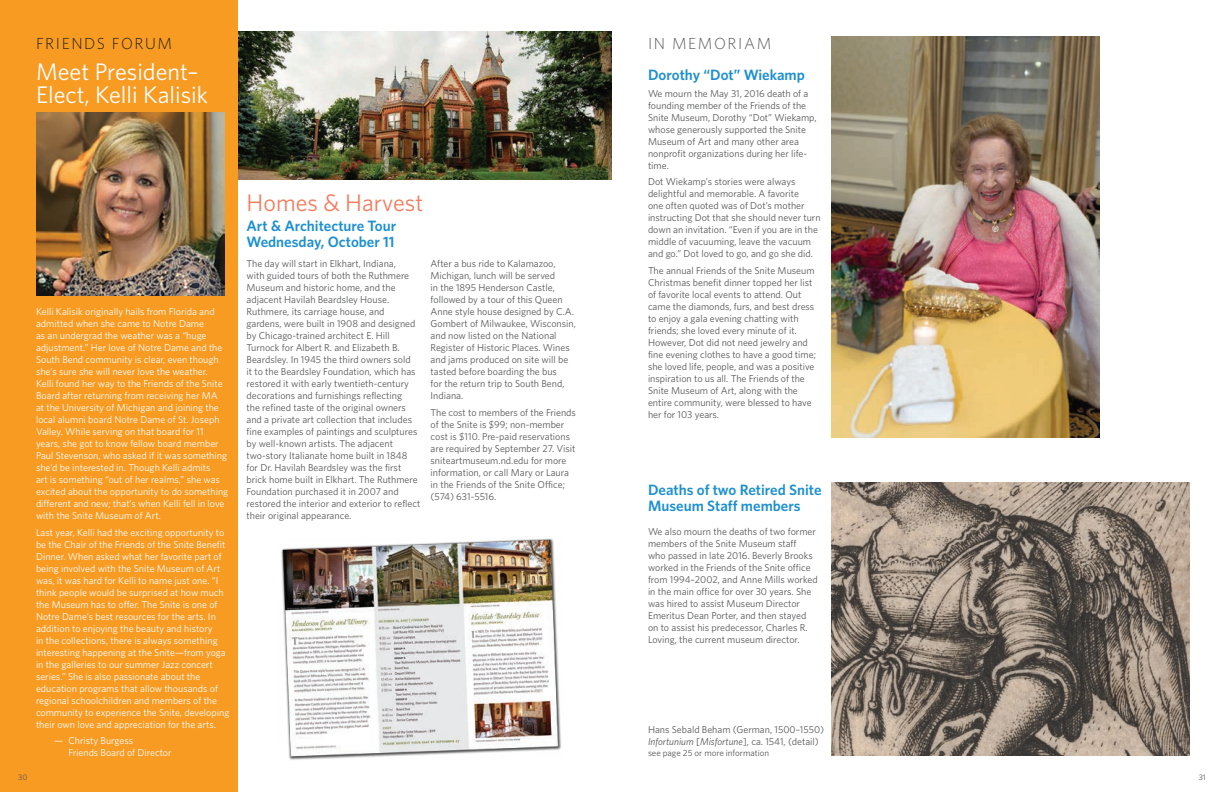
<style>
.page{position:relative;width:1224px;height:792px;background:#fff}
.page>*{position:absolute;margin:0;border:0;box-sizing:border-box;transform-origin:0 0}
.t1{font:24px/22.8px "Whitney HTF";color:#fff}
.t2{font:24px "Whitney HTF";color:#f37d5e}
.t3{font:300 16px "Whitney HTF";letter-spacing:.1em;color:#231f20}
.t4{font:300 16px "Whitney HTF";letter-spacing:.1em;color:#57585a}
.t5{font:600 15px/16px "Whitney HTF";color:#1d90d0}
.t6{font:10px/12px "Whitney HTF";color:#57585a}
.t7{font:10px/12px "Whitney HTF";color:#fff}
.t8{font:9px "Whitney HTF";color:#57585a}
.t9{font:8px "Whitney HTF";color:#57585a}
.s1{font-style:italic}
</style>
<div class="page">
<img style="left:238px;top:32px;width:374px;height:148px">
<div style="left:0;top:0;width:238px;height:792px;background:#f89b22"></div>
<img style="left:831px;top:36px;width:268px;height:402px">
<img style="left:36px;top:112px;width:189px;height:184px">
<img style="left:281px;top:538px;width:280px;height:222px">
<img style="left:831px;top:483px;width:359px;height:273px">
<p class="t9" style="left:18px;top:772px;width:11px">30</p>
<p class="t3" style="left:36px;top:34px;width:137px">FRIENDS FORUM</p>
<p class="t4" style="left:648px;top:34px;width:125px">IN MEMORIAM</p>
<p class="t1" style="left:36px;top:60px;width:173px">Meet President–<br>Elect, Kelli Kalisik</p>
<p class="t7" style="left:36px;top:305px;width:194px">Kelli Kalisik originally hails from Florida and admitted when she came to Notre Dame<br>as an undergrad the weather was a “huge adjustment.” Her love of Notre Dame and the South Bend community is clear, even though she’s sure she will never love the weather.<br>Kelli found her way to the Friends of the Snite Board after returning from receiving her MA at the University of Michigan and joining the local alumni board Notre Dame of St. Joseph Valley. While serving on that board for 11 years, she got to know fellow board member Paul Stevenson, who asked if it was something she’d be interested in. Though Kelli admits<br>art is something “out of her realms,” she was excited about the opportunity to do something different and new; that’s when Kelli fell in love with the Snite Museum of Art.</p>
<p class="t7" style="left:36px;top:526px;width:195px">Last year, Kelli had the exciting opportunity to be the Chair of the Friends of the Snite Benefit Dinner. When asked what her favorite part of being involved with the Snite Museum of Art was, it was hard for Kelli to name just one. “I think people would be surprised at how much the Museum has to offer. The Snite is one of Notre Dame’s best resources for the arts. In addition to enjoying the beauty and history<br>in the collections, there is always something interesting happening at the Snite—from yoga in the galleries to our summer Jazz concert series.” She is also passionate about the education programs that allow thousands of regional schoolchildren and members of the community to experience the Snite, developing their own love and appreciation for the arts.</p>
<p class="t7" style="left:68px;top:734px;width:105px;text-indent:-14px">— Christy Burgess<br>Friends Board of Director</p>
<p class="t2" style="left:247px;top:189px;width:178px">Homes &amp; Harvest</p>
<p class="t5" style="left:247px;top:218px;width:151px">Art &amp; Architecture Tour<br>Wednesday, October 11</p>
<p class="t6" style="left:247px;top:258px;width:175px">The day will start in Elkhart, Indiana,<br>with guided tours of both the Ruthmere Museum and historic home, and the adjacent Havilah Beardsley House.<br>Ruthmere, its carriage house, and gardens, were built in 1908 and designed by Chicago-trained architect E. Hill Turnock for Albert R. and Elizabeth B.<br>Beardsley. In 1945 the third owners sold<br>it to the Beardsley Foundation, which has restored it with early twentieth-century decorations and furnishings reflecting<br>the refined taste of the original owners and a private art collection that includes fine examples of paintings and sculptures by well-known artists. The adjacent two-story Italianate home built in 1848 for Dr. Havilah Beardsley was the first brick home built in Elkhart. The Ruthmere Foundation purchased it in 2007 and restored the interior and exterior to reflect their original appearance.</p>
<p class="t6" style="left:431px;top:258px;width:147px">After a bus ride to Kalamazoo,<br>Michigan, lunch will be served<br>in the 1895 Henderson Castle, followed by a tour of this Queen<br>Anne style house designed by C.A.<br>Gombert of Milwaukee, Wisconsin, and now listed on the National<br>Register of Historic Places. Wines and jams produced on site will be tasted before boarding the bus<br>for the return trip to South Bend,<br>Indiana.</p>
<p class="t6" style="left:431px;top:406px;width:147px">The cost to members of the Friends of the Snite is $99; non-member cost is $110. Pre-paid reservations are required by September 27. Visit sniteartmuseum.nd.edu for more information, or call Mary or Laura in the Friends of the Snite Office; (574) 631-5516.</p>
<p class="t5" style="left:648px;top:67px;width:158px">Dorothy “Dot” Wiekamp</p>
<p class="t6" style="left:648px;top:87px;width:170px">We mourn the May 31, 2016 death of a founding member of the Friends of the<br>Snite Museum, Dorothy “Dot” Wiekamp, whose generously supported the Snite<br>Museum of Art and many other area nonprofit organizations during her life&shy;time.</p>
<p class="t6" style="left:648px;top:176px;width:174px">Dot Wiekamp’s stories were always delightful and memorable. A favorite<br>one often quoted was of Dot’s mother instructing Dot that she should never turn down an invitation. “Even if you are in the middle of vacuuming, leave the vacuum and go.” Dot loved to go, and go she did.</p>
<p class="t6" style="left:648px;top:264px;width:169px">The annual Friends of the Snite Museum Christmas benefit dinner topped her list of favorite local events to attend. Out came the diamonds, furs, and best dress to enjoy a gala evening chatting with friends; she loved every minute of it.<br>However, Dot did not need jewelry and fine evening clothes to have a good time; she loved life, people, and was a positive inspiration to us all. The Friends of the Snite Museum of Art, along with the entire community, were blessed to have her for 103 years.</p>
<p class="t5" style="left:648px;top:482px;width:175px">Deaths of two Retired Snite<br>Museum Staff members</p>
<p class="t6" style="left:648px;top:525px;width:171px">We also mourn the deaths of two former members of the Snite Museum staff<br>who passed in late 2016. Beverly Brooks worked in the Friends of the Snite office from 1994–2002, and Anne Mills worked in the main office for over 30 years. She was hired to assist Museum Director Emeritus Dean Porter, and then stayed on to assist his predecessor, Charles R.<br>Loving, the current museum director.</p>
<p class="t6" style="left:648px;top:724px;width:178px">Hans Sebald Beham (German, 1500–1550)<br><span class="s1">Infortunium</span> [<span class="s1">Misfortune</span>], ca. 1541, (detail)</p>
<p class="t8" style="left:648px;top:748px;width:123px">see page 25 or more information</p>
<p class="t9" style="left:1199px;top:772px;width:9px">31</p>
</div>
